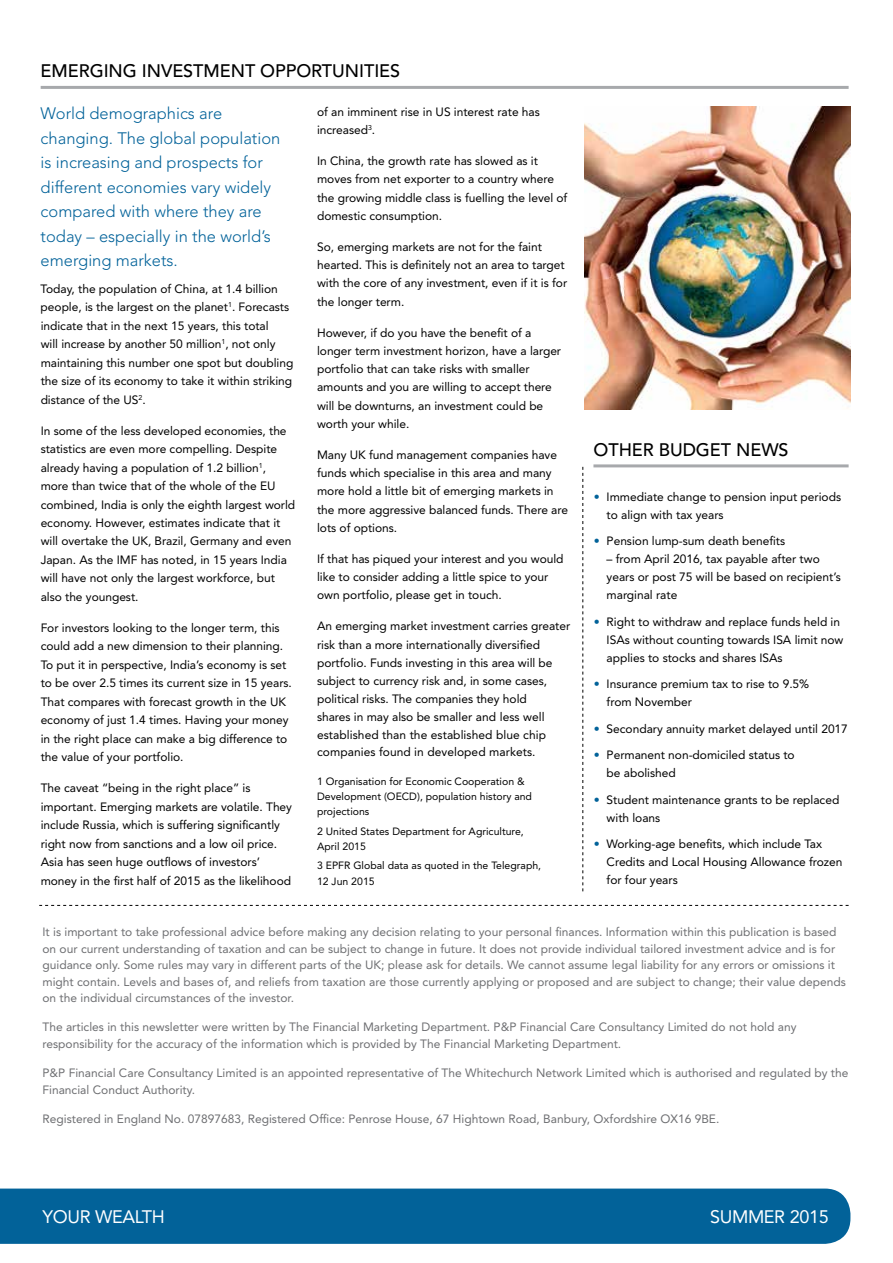
<style>
.page{position:relative;width:893px;height:1263px;background:#fff}
.page>*{position:absolute;margin:0;border:0;box-sizing:border-box;transform-origin:0 0}
.t1{font:500 18px "Avenir LT Std";letter-spacing:-.005em;color:#000}
.t2{font:18px "Avenir LT Std";letter-spacing:-.02em;color:#fff}
.t3{font:300 16.5px/24.5px "Avenir LT Std";color:#026299}
.t4{font:12px/18.5px "Avenir LT Std";letter-spacing:-.005em;color:#000}
.t5{font:12px/16.5px "Avenir LT Std";color:#6d6e71}
.t6{font:10.5px/15.3px "Avenir LT Std";color:#000}
.s1{color:#026299}
</style>
<div class="page">
<div style="left:0;top:1188px;width:850px;height:56px;background:#026299"></div>
<hr style="left:41px;top:86px;width:808px;height:3px;background:#a7a9ac">
<hr style="left:593px;top:464px;width:256px;height:3px;background:#a7a9ac">
<svg style="left:582px;top:467px;width:1px;height:424px"></svg>
<svg style="left:39px;top:905px;width:810px;height:1px"></svg>
<img style="left:585px;top:107px;width:266px;height:302px">
<h1 class="t1" style="left:41px;top:61px;width:361px">EMERGING INVESTMENT OPPORTUNITIES</h1>
<h2 class="t3" style="left:41px;top:101px;width:241px">World demographics are changing. The global population is increasing and prospects for different economies vary widely compared with where they are today – especially in the world’s emerging markets.</h2>
<p class="t4" style="left:41px;top:280px;width:254px">Today, the population of China, at 1.4 billion people, is the largest on the planet<sup>1</sup>. Forecasts indicate that in the next 15 years, this total<br>will increase by another 50 million<sup>1</sup>, not only maintaining this number one spot but doubling the size of its economy to take it within striking distance of the US<sup>2</sup>.</p>
<p class="t4" style="left:41px;top:421px;width:256px">In some of the less developed economies, the statistics are even more compelling. Despite already having a population of 1.2 billion<sup>1</sup>, more than twice that of the whole of the EU combined, India is only the eighth largest world economy. However, estimates indicate that it will overtake the UK, Brazil, Germany and even Japan. As the IMF has noted, in 15 years India will have not only the largest workforce, but also the youngest.</p>
<p class="t4" style="left:41px;top:619px;width:253px">For investors looking to the longer term, this could add a new dimension to their planning.<br>To put it in perspective, India’s economy is set to be over 2.5 times its current size in 15 years.<br>That compares with forecast growth in the UK economy of just 1.4 times. Having your money in the right place can make a big difference to the value of your portfolio.</p>
<p class="t4" style="left:41px;top:779px;width:253px">The caveat “being in the right place” is important. Emerging markets are volatile. They include Russia, which is suffering significantly right now from sanctions and a low oil price.<br>Asia has seen huge outflows of investors’ money in the first half of 2015 as the likelihood</p>
<p class="t4" style="left:317px;top:103px;width:224px">of an imminent rise in US interest rate has increased<sup>3</sup>.</p>
<p class="t4" style="left:317px;top:152px;width:252px">In China, the growth rate has slowed as it moves from net exporter to a country where the growing middle class is fuelling the level of domestic consumption.</p>
<p class="t4" style="left:317px;top:238px;width:252px">So, emerging markets are not for the faint hearted. This is definitely not an area to target with the core of any investment, even if it is for the longer term.</p>
<p class="t4" style="left:317px;top:323px;width:246px">However, if do you have the benefit of a longer term investment horizon, have a larger portfolio that can take risks with smaller amounts and you are willing to accept there will be downturns, an investment could be worth your while.</p>
<p class="t4" style="left:317px;top:446px;width:253px">Many UK fund management companies have funds which specialise in this area and many more hold a little bit of emerging markets in the more aggressive balanced funds. There are lots of options.</p>
<p class="t4" style="left:317px;top:550px;width:248px">If that has piqued your interest and you would like to consider adding a little spice to your own portfolio, please get in touch.</p>
<p class="t4" style="left:317px;top:617px;width:255px;line-height:18px">An emerging market investment carries greater risk than a more internationally diversified portfolio. Funds investing in this area will be subject to currency risk and, in some cases, political risks. The companies they hold<br>shares in may also be smaller and less well established than the established blue chip companies found in developed markets.</p>
<p class="t6" style="left:317px;top:773px;width:216px">1 Organisation for Economic Cooperation &amp;<br>Development (OECD), population history and projections</p>
<p class="t6" style="left:317px;top:823px;width:208px">2 United States Department for Agriculture,<br>April 2015</p>
<p class="t6" style="left:317px;top:858px;width:226px">3 EPFR Global data as quoted in the Telegraph,<br>12 Jun 2015</p>
<h1 class="t1" style="left:593px;top:439px;width:197px">OTHER BUDGET NEWS</h1>
<p class="t4" style="left:607px;top:487px;width:236px;line-height:18px;text-indent:-13px"><span class="s1">•</span> Immediate change to pension input periods to align with tax years</p>
<p class="t4" style="left:594px;top:532px;width:193px"><span class="s1">•</span> Pension lump-sum death benefits</p>
<p class="t4" style="left:607px;top:550px;width:236px;line-height:18px">– from April 2016, tax payable after two years or post 75 will be based on recipient’s marginal rate</p>
<p class="t4" style="left:607px;top:612px;width:238px;line-height:18px;text-indent:-13px"><span class="s1">•</span> Right to withdraw and replace funds held in<br>ISAs without counting towards ISA limit now applies to stocks and shares ISAs</p>
<p class="t4" style="left:607px;top:675px;width:204px;line-height:18px;text-indent:-13px"><span class="s1">•</span> Insurance premium tax to rise to 9.5% from November</p>
<p class="t4" style="left:594px;top:719px;width:256px"><span class="s1">•</span> Secondary annuity market delayed until 2017</p>
<p class="t4" style="left:607px;top:746px;width:190px;line-height:18px;text-indent:-13px"><span class="s1">•</span> Permanent non-domiciled status to be abolished</p>
<p class="t4" style="left:607px;top:790px;width:234px;line-height:18px;text-indent:-13px"><span class="s1">•</span> Student maintenance grants to be replaced with loans</p>
<p class="t4" style="left:607px;top:835px;width:237px;line-height:18px;text-indent:-13px"><span class="s1">•</span> Working-age benefits, which include Tax<br>Credits and Local Housing Allowance frozen for four years</p>
<p class="t5" style="left:43px;top:924px;width:805px">It is important to take professional advice before making any decision relating to your personal finances. Information within this publication is based on our current understanding of taxation and can be subject to change in future. It does not provide individual tailored investment advice and is for guidance only. Some rules may vary in different parts of the UK; please ask for details. We cannot assume legal liability for any errors or omissions it might contain. Levels and bases of, and reliefs from taxation are those currently applying or proposed and are subject to change; their value depends on the individual circumstances of the investor.</p>
<p class="t5" style="left:43px;top:1019px;width:755px">The articles in this newsletter were written by The Financial Marketing Department. P&amp;P Financial Care Consultancy Limited do not hold any responsibility for the accuracy of the information which is provided by The Financial Marketing Department.</p>
<p class="t5" style="left:43px;top:1065px;width:807px">P&amp;P Financial Care Consultancy Limited is an appointed representative of The Whitechurch Network Limited which is authorised and regulated by the<br>Financial Conduct Authority.</p>
<p class="t5" style="left:43px;top:1110px;width:678px">Registered in England No. 07897683, Registered Office: Penrose House, 67 Hightown Road, Banbury, Oxfordshire OX16 9BE.</p>
<h1 class="t2" style="left:43px;top:1206px;width:124px">YOUR WEALTH</h1>
<h1 class="t2" style="left:710px;top:1206px;width:120px">SUMMER 2015</h1>
</div>
